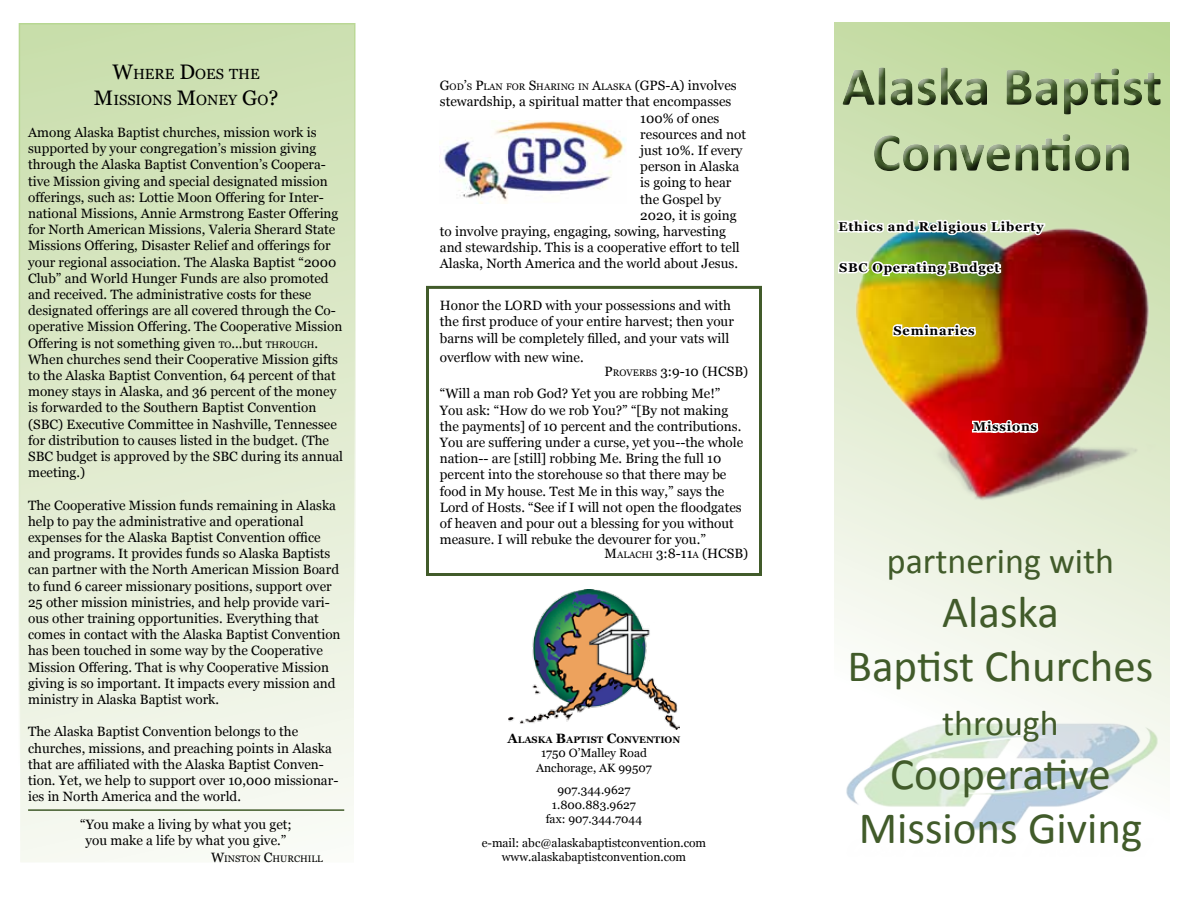
<style>
.page{position:relative;width:1188px;height:918px;background:#fff}
.page>*{position:absolute;margin:0;border:0;box-sizing:border-box;transform-origin:0 0}
.t1{font:700 54.9px/65.8px "Calibri";color:#415b2a;text-align:center}
.t2{font:45px/54px "Calibri";color:#415b2a;text-align:center}
.t3{font:36px "Calibri";color:#415b2a}
.t4{font:14.7px/25.2px "Georgia";color:#000;text-align:center}
.t5{font:13.5px/16.2px "Georgia";color:#000}
.t6{font:13.5px "Georgia";color:#000}
.t7{font:700 12.75px "Georgia";letter-spacing:.06em;color:#000}
.t8{font:12px/14.4px "Georgia";color:#000;text-align:center}
.t9{font:9.45px "Georgia";color:#000}
.t10{font:700 9.45px "Georgia";color:#000}
.s1{font-size:21px}
.s2{font-size:9.45px}
.s3{font-size:13.5px}
.s4{font-style:inherit}
</style>
<div class="page">
<svg style="left:834px;top:23px;width:336px;height:693px"></svg>
<div style="left:19px;top:24px;width:336px;height:839px;background:linear-gradient(to bottom,#c9deac,#f8f9f4)"></div>
<div style="left:19px;top:23px;width:337px;height:841px;border:2px solid #fff"></div>
<img style="left:845px;top:206px;width:317px;height:303px">
<svg style="left:970px;top:406px;width:70px;height:30px"></svg>
<svg style="left:890px;top:314px;width:88px;height:32px"></svg>
<img style="left:836px;top:251px;width:167px;height:28px">
<svg style="left:836px;top:210px;width:212px;height:28px"></svg>
<div style="left:832px;top:57px;width:338px;height:114px;background:#fff;opacity:.75"></div>
<div style="left:834px;top:61px;width:338px;height:121px;background:#000;opacity:.75"></div>
<img style="left:846px;top:716px;width:324px;height:114px">
<img style="left:443px;top:121px;width:182px;height:82px">
<hr style="left:28px;top:809px;width:316px;height:2px;background:#415b2a">
<div style="left:426px;top:286px;width:336px;height:290px;border:3px solid #415b2a"></div>
<img style="left:508px;top:589px;width:172px;height:141px">
<p class="t4" style="left:94px;top:62px;width:186px"><span class="s1">W</span>HERE <span class="s1">D</span>OES THE<br><span class="s1">M</span>ISSIONS <span class="s1">M</span>ONEY <span class="s1">G</span>O<span class="s1">?</span></p>
<p class="t5" style="left:28px;top:125px;width:317px">Among Alaska Baptist churches, mission work is supported by your congregation’s mission giving through the Alaska Baptist Convention’s Coopera&shy;tive Mission giving and special designated mission offerings, such as: Lottie Moon Offering for Inter&shy;national Missions, Annie Armstrong Easter Offering for North American Missions, Valeria Sherard State Missions Offering, Disaster Relief and offerings for your regional association. The Alaska Baptist “2000<br>Club” and World Hunger Funds are also promoted and received. The administrative costs for these designated offerings are all covered through the Co&shy;operative Mission Offering. The Cooperative Mission Offering is not something given <span class="s2">TO</span>...but <span class="s2">THROUGH</span>.<br>When churches send their Cooperative Mission gifts to the Alaska Baptist Convention, 64 percent of that money stays in Alaska, and 36 percent of the money is forwarded to the Southern Baptist Convention (SBC) Executive Committee in Nashville, Tennessee for distribution to causes listed in the budget. (The SBC budget is approved by the SBC during its annual meeting.)</p>
<p class="t5" style="left:28px;top:497px;width:314px">The Cooperative Mission funds remaining in Alaska help to pay the administrative and operational expenses for the Alaska Baptist Convention office and programs. It provides funds so Alaska Baptists can partner with the North American Mission Board to fund 6 career missionary positions, support over 25 other mission ministries, and help provide vari&shy;ous other training opportunities. Everything that comes in contact with the Alaska Baptist Convention has been touched in some way by the Cooperative Mission Offering. That is why Cooperative Mission giving is so important. It impacts every mission and ministry in Alaska Baptist work.</p>
<p class="t5" style="left:28px;top:724px;width:312px">The Alaska Baptist Convention belongs to the churches, missions, and preaching points in Alaska that are affiliated with the Alaska Baptist Conven&shy;tion. Yet, we help to support over 10,000 missionar&shy;ies in North America and the world.</p>
<p class="t10" style="left:508px;top:734px;width:174px"><span class="s3">A</span>LASKA <span class="s3">B</span>APTIST <span class="s3">C</span>ONVENTION</p>
<p class="t9" style="left:440px;top:81px;width:298px"><span class="s3">G</span>OD<span class="s3">’</span>S <span class="s3">P</span>LAN FOR <span class="s3">S</span>HARING IN <span class="s3">A</span>LASKA <span class="s3">(GPS-A) involves</span></p>
<p class="t5" style="left:440px;top:94px;width:293px">stewardship, a spiritual matter that encompasses</p>
<p class="t5" style="left:640px;top:110px;width:81px">100% of ones</p>
<p class="t5" style="left:640px;top:126px;width:107px">resources and not</p>
<p class="t5" style="left:640px;top:143px;width:104px">just 10%. If every</p>
<p class="t5" style="left:640px;top:159px;width:100px">person in Alaska</p>
<p class="t5" style="left:640px;top:175px;width:93px">is going to hear</p>
<p class="t5" style="left:640px;top:191px;width:82px">the Gospel by</p>
<p class="t5" style="left:640px;top:207px;width:98px">2020, it is going</p>
<p class="t5" style="left:440px;top:224px;width:288px">to involve praying, engaging, sowing, harvesting</p>
<p class="t5" style="left:440px;top:240px;width:301px">and stewardship. This is a cooperative effort to tell</p>
<p class="t5" style="left:440px;top:256px;width:300px">Alaska, North America and the world about Jesus.</p>
<p class="t5" style="left:440px;top:298px;width:296px">Honor the LORD with your possessions and with the first produce of your entire harvest; then your barns will be completely filled, and your vats will</p>
<p class="t5" style="left:440px;top:350px;width:145px">overflow with new wine.</p>
<p class="t5" style="left:440px;top:360px;width:310px;line-height:22.4px;text-indent:165px"><span class="s4">P</span><span class="s2">ROVERBS</span> <span class="s4">3:9-10 (HCSB) </span>“Will a man rob God? Yet you are robbing Me!”</p>
<p class="t5" style="left:440px;top:402px;width:305px">You ask: “How do we rob You?” “[By not making the payments] of 10 percent and the contributions.<br>You are suffering under a curse, yet you--the whole nation-- are [still] robbing Me. Bring the full 10 percent into the storehouse so that there may be food in My house. Test Me in this way,” says the Lord of Hosts. “See if I will not open the floodgates of heaven and pour out a blessing for you without measure. I will rebuke the devourer for you.”</p>
<p class="t6" style="left:605px;top:545px;width:145px">M<span class="s2">ALACHI</span> 3:8-11<span class="s2">A</span> (HCSB)</p>
<p class="t8" style="left:536px;top:746px;width:117px">1750 O’Malley Road<br>Anchorage, AK 99507</p>
<p class="t8" style="left:546px;top:783px;width:98px">907.344.9627<br>1.800.883.9627 fax: 907.344.7044</p>
<p class="t8" style="left:482px;top:836px;width:226px">e-mail: abc@alaskabaptistconvention.com www.alaskabaptistconvention.com</p>
<p class="t5" style="left:80px;top:817px;width:213px;text-align:center">“You make a living by what you get; you make a life by what you give.”</p>
<p class="t9" style="left:211px;top:853px;width:113px"><span class="s3">W</span>INSTON <span class="s3">C</span>HURCHILL</p>
<h1 class="t1" style="left:842px;top:54px;width:322px">Alaska Baptist<br>Convention</h1>
<p class="t7" style="left:838px;top:218px;width:207px">Ethics and Religious Liberty</p>
<p class="t7" style="left:839px;top:259px;width:162px">SBC Operating Budget</p>
<p class="t7" style="left:894px;top:322px;width:83px">Seminaries</p>
<p class="t7" style="left:973px;top:418px;width:65px">Missions</p>
<h3 class="t3" style="left:887px;top:538px;width:229px">partnering with</h3>
<h2 class="t2" style="left:848px;top:585px;width:307px">Alaska<br>Baptist Churches</h2>
<h3 class="t3" style="left:942px;top:700px;width:118px">through</h3>
<h2 class="t2" style="left:859px;top:747px;width:285px">Cooperative<br>Missions Giving</h2>
</div>
